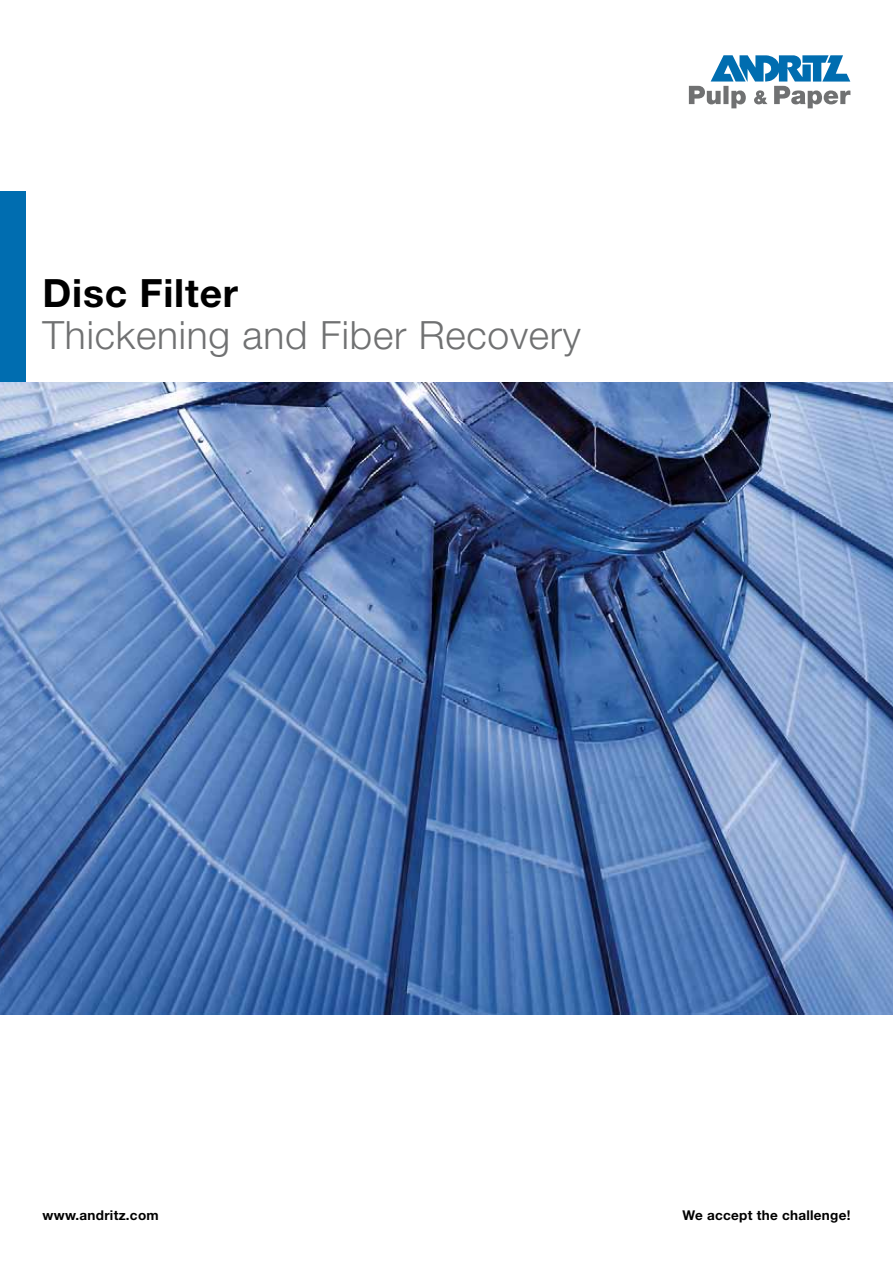
<style>
.page{position:relative;width:893px;height:1263px;background:#fff}
.page>*{position:absolute;margin:0;border:0;box-sizing:border-box;transform-origin:0 0}
.t1{font:300 39px "Helvetica Neue";letter-spacing:.02em;color:#707172}
.t2{font:700 39px "Helvetica Neue";letter-spacing:.02em;color:#000}
.t3{font:700 13.5px "Helvetica Neue";letter-spacing:.02em;color:#000}
</style>
<div class="page">
<svg style="left:689px;top:55px;width:161px;height:53px"></svg>
<div style="left:0;top:191px;width:26px;height:192px;background:#006db0"></div>
<img style="left:0;top:383px;width:893px;height:631px">
<h1 class="t2" style="left:43px;top:269px;width:197px">Disc Filter</h1>
<h1 class="t1" style="left:43px;top:311px;width:540px">Thickening and Fiber Recovery</h1>
<p class="t3" style="left:43px;top:1207px;width:118px">www.andritz.com</p>
<p class="t3" style="left:682px;top:1207px;width:169px">We accept the challenge!</p>
</div>
